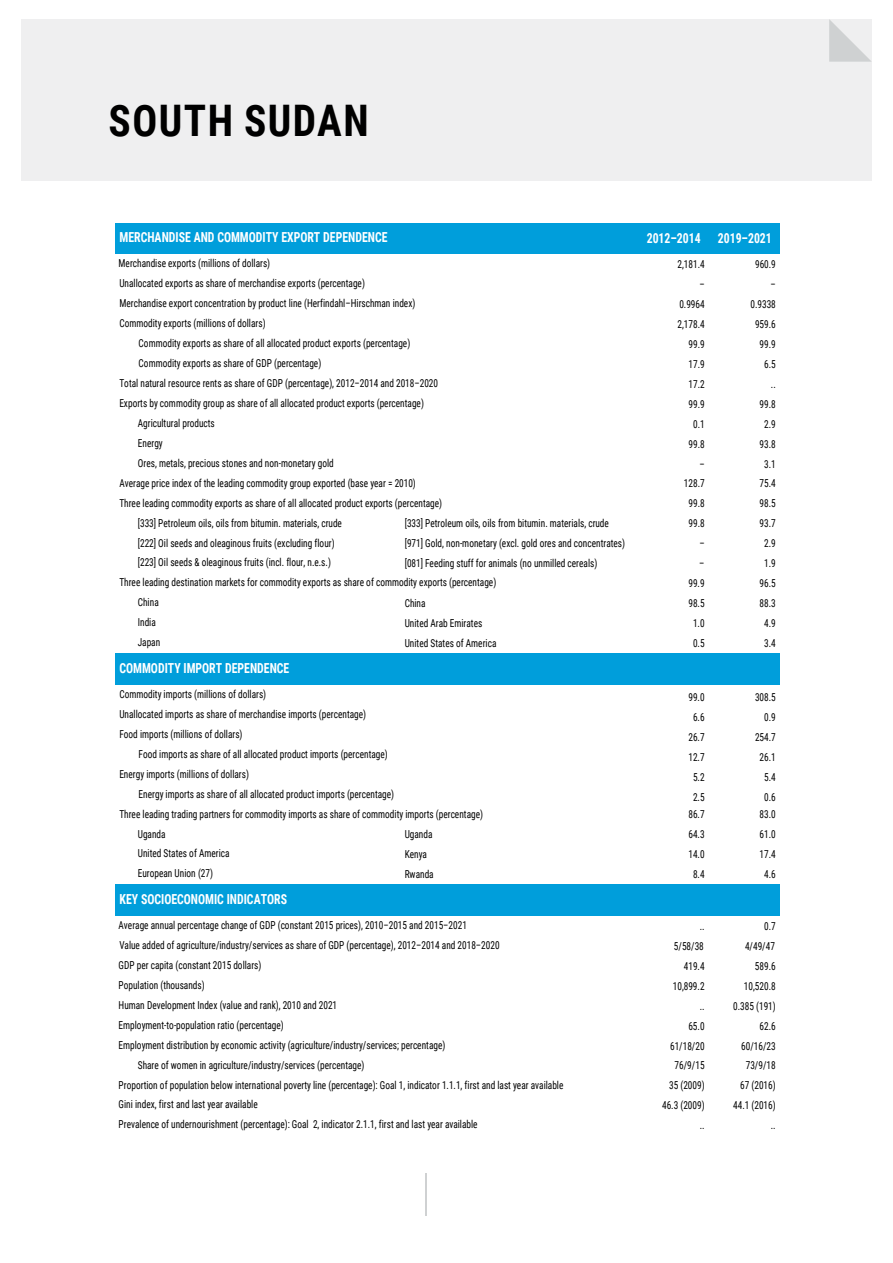
<style>
.page{position:relative;width:893px;height:1263px;background:#fff}
.page>*{position:absolute;margin:0;border:0;box-sizing:border-box;transform-origin:0 0}
.t1{font:700 43.5px "Roboto Condensed";letter-spacing:.035em;color:#000;scale:.95 1}
.t2{font:700 13.8px "Roboto Condensed";color:#fff;scale:.85 1}
.t3{font:10.95px/20px "Roboto Condensed";color:#000;scale:.85 1}
</style>
<div class="page">
<div style="left:425px;top:1174px;width:43px;height:42px;background:linear-gradient(to bottom,#fff,#fff)"></div>
<div style="left:21px;top:19px;width:851px;height:162px;background:#efeff0"></div>
<svg style="left:829px;top:19px;width:42px;height:43px"></svg>
<div style="left:115px;top:223px;width:665px;height:31px;background:#009edb"></div>
<div style="left:115px;top:653px;width:665px;height:32px;background:#009edb"></div>
<div style="left:115px;top:884px;width:665px;height:32px;background:#009edb"></div>
<div style="left:428px;top:1173px;width:44px;height:45px;background:#fff"></div>
<h1 class="t1" style="left:109px;top:90px;width:275px">SOUTH SUDAN</h1>
<p class="t2" style="left:120px;top:228px;width:317px">MERCHANDISE AND COMMODITY EXPORT DEPENDENCE</p>
<p class="t3" style="left:119px;top:253px;width:351px">Merchandise exports (millions of dollars)<br>Unallocated exports as share of merchandise exports (percentage)<br>Merchandise export concentration by product line (Herfindahl–Hirschman index)</p>
<p class="t3" style="left:119px;top:313px;width:174px">Commodity exports (millions of dollars)</p>
<p class="t3" style="left:139px;top:333px;width:321px">Commodity exports as share of all allocated product exports (percentage)</p>
<p class="t3" style="left:139px;top:353px;width:216px">Commodity exports as share of GDP (percentage)</p>
<p class="t3" style="left:119px;top:373px;width:376px">Total natural resource rents as share of GDP (percentage), 2012–2014 and 2018–2020</p>
<p class="t3" style="left:119px;top:393px;width:360px">Exports by commodity group as share of all allocated product exports (percentage)</p>
<p class="t3" style="left:138px;top:413px;width:232px">Agricultural products<br>Energy<br>Ores, metals, precious stones and non-monetary gold</p>
<p class="t3" style="left:119px;top:472px;width:381px">Average price index of the leading commodity group exported (base year = 2010)<br>Three leading commodity exports as share of all allocated product exports (percentage)</p>
<p class="t2" style="left:647px;top:229px;width:149px">2012–2014 2019–2021</p>
<p class="t3" style="left:677px;top:254px;width:33px">2,181.4</p>
<p class="t3" style="left:755px;top:254px;width:26px">960.9</p>
<p class="t3" style="left:699px;top:274px;width:8px">–</p>
<p class="t3" style="left:770px;top:274px;width:8px">–</p>
<p class="t3" style="left:679px;top:294px;width:31px">0.9964</p>
<p class="t3" style="left:750px;top:294px;width:31px">0.9338</p>
<p class="t3" style="left:677px;top:314px;width:33px">2,178.4</p>
<p class="t3" style="left:755px;top:314px;width:26px">959.6</p>
<p class="t3" style="left:688px;top:334px;width:21px">99.9</p>
<p class="t3" style="left:760px;top:334px;width:21px">99.9</p>
<p class="t3" style="left:688px;top:354px;width:21px">17.9</p>
<p class="t3" style="left:764px;top:354px;width:15px">6.5</p>
<p class="t3" style="left:688px;top:373px;width:21px">17.2</p>
<p class="t3" style="left:771px;top:373px;width:7px">..</p>
<p class="t3" style="left:688px;top:393px;width:21px">99.9</p>
<p class="t3" style="left:760px;top:393px;width:21px">99.8</p>
<p class="t3" style="left:693px;top:413px;width:15px">0.1</p>
<p class="t3" style="left:764px;top:413px;width:15px">2.9</p>
<p class="t3" style="left:688px;top:433px;width:21px">99.8</p>
<p class="t3" style="left:760px;top:433px;width:21px">93.8</p>
<p class="t3" style="left:699px;top:453px;width:8px">–</p>
<p class="t3" style="left:764px;top:453px;width:15px">3.1</p>
<p class="t3" style="left:684px;top:473px;width:26px">128.7</p>
<p class="t3" style="left:760px;top:473px;width:21px">75.4</p>
<p class="t3" style="left:688px;top:493px;width:21px">99.8</p>
<p class="t3" style="left:760px;top:493px;width:21px">98.5</p>
<p class="t3" style="left:138px;top:512px;width:242px">[333] Petroleum oils, oils from bitumin. materials, crude [222] Oil seeds and oleaginous fruits (excluding flour) [223] Oil seeds &amp; oleaginous fruits (incl. flour, n.e.s.)</p>
<p class="t3" style="left:138px;top:592px;width:28px">China<br>India<br>Japan</p>
<p class="t3" style="left:405px;top:513px;width:242px">[333] Petroleum oils, oils from bitumin. materials, crude</p>
<p class="t3" style="left:688px;top:513px;width:21px">99.8</p>
<p class="t3" style="left:760px;top:513px;width:21px">93.7</p>
<p class="t3" style="left:405px;top:533px;width:261px">[971] Gold, non-monetary (excl. gold ores and concentrates)</p>
<p class="t3" style="left:699px;top:533px;width:8px">–</p>
<p class="t3" style="left:764px;top:533px;width:15px">2.9</p>
<p class="t3" style="left:405px;top:553px;width:228px">[081] Feeding stuff for animals (no unmilled cereals)</p>
<p class="t3" style="left:699px;top:553px;width:8px">–</p>
<p class="t3" style="left:764px;top:553px;width:15px">1.9</p>
<p class="t3" style="left:688px;top:573px;width:21px">99.9</p>
<p class="t3" style="left:760px;top:573px;width:21px">96.5</p>
<p class="t3" style="left:405px;top:593px;width:26px">China</p>
<p class="t3" style="left:688px;top:593px;width:21px">98.5</p>
<p class="t3" style="left:760px;top:593px;width:21px">88.3</p>
<p class="t3" style="left:405px;top:613px;width:93px">United Arab Emirates</p>
<p class="t3" style="left:693px;top:613px;width:15px">1.0</p>
<p class="t3" style="left:764px;top:613px;width:15px">4.9</p>
<p class="t3" style="left:405px;top:633px;width:109px">United States of America</p>
<p class="t3" style="left:693px;top:633px;width:15px">0.5</p>
<p class="t3" style="left:764px;top:633px;width:15px">3.4</p>
<p class="t3" style="left:119px;top:572px;width:445px">Three leading destination markets for commodity exports as share of commodity exports (percentage)</p>
<p class="t2" style="left:120px;top:658px;width:201px">COMMODITY IMPORT DEPENDENCE</p>
<p class="t3" style="left:119px;top:684px;width:292px">Commodity imports (millions of dollars)<br>Unallocated imports as share of merchandise imports (percentage)</p>
<p class="t3" style="left:688px;top:687px;width:21px">99.0</p>
<p class="t3" style="left:755px;top:687px;width:26px">308.5</p>
<p class="t3" style="left:693px;top:707px;width:15px">6.6</p>
<p class="t3" style="left:764px;top:707px;width:15px">0.9</p>
<p class="t3" style="left:688px;top:727px;width:21px">26.7</p>
<p class="t3" style="left:755px;top:727px;width:26px">254.7</p>
<p class="t3" style="left:688px;top:747px;width:21px">12.7</p>
<p class="t3" style="left:760px;top:747px;width:21px">26.1</p>
<p class="t3" style="left:693px;top:767px;width:15px">5.2</p>
<p class="t3" style="left:764px;top:767px;width:15px">5.4</p>
<p class="t3" style="left:693px;top:787px;width:15px">2.5</p>
<p class="t3" style="left:764px;top:787px;width:15px">0.6</p>
<p class="t3" style="left:688px;top:804px;width:21px">86.7</p>
<p class="t3" style="left:760px;top:804px;width:21px">83.0</p>
<p class="t3" style="left:119px;top:723px;width:146px">Food imports (millions of dollars)</p>
<p class="t3" style="left:139px;top:743px;width:295px">Food imports as share of all allocated product imports (percentage)</p>
<p class="t3" style="left:119px;top:763px;width:154px">Energy imports (millions of dollars)</p>
<p class="t3" style="left:139px;top:783px;width:302px">Energy imports as share of all allocated product imports (percentage)</p>
<p class="t3" style="left:138px;top:823px;width:109px">Uganda<br>United States of America<br>European Union (27)</p>
<p class="t3" style="left:119px;top:803px;width:429px">Three leading trading partners for commodity imports as share of commodity imports (percentage)</p>
<p class="t3" style="left:405px;top:824px;width:34px">Uganda</p>
<p class="t3" style="left:688px;top:824px;width:21px">64.3</p>
<p class="t3" style="left:759px;top:824px;width:21px">61.0</p>
<p class="t3" style="left:405px;top:844px;width:28px">Kenya</p>
<p class="t3" style="left:688px;top:844px;width:21px">14.0</p>
<p class="t3" style="left:759px;top:844px;width:21px">17.4</p>
<p class="t3" style="left:405px;top:864px;width:36px">Rwanda</p>
<p class="t3" style="left:693px;top:864px;width:15px">8.4</p>
<p class="t3" style="left:764px;top:864px;width:15px">4.6</p>
<p class="t2" style="left:120px;top:889px;width:199px">KEY SOCIOECONOMIC INDICATORS</p>
<p class="t3" style="left:119px;top:915px;width:450px">Average annual percentage change of GDP (constant 2015 prices), 2010–2015 and 2015–2021<br>Value added of agriculture/industry/services as share of GDP (percentage), 2012–2014 and 2018–2020<br>GDP per capita (constant 2015 dollars)<br>Population (thousands)</p>
<p class="t3" style="left:119px;top:994px;width:386px">Human Development Index (value and rank), 2010 and 2021<br>Employment-to-population ratio (percentage)<br>Employment distribution by economic activity (agriculture/industry/services; percentage)</p>
<p class="t3" style="left:119px;top:1074px;width:525px">Proportion of population below international poverty line (percentage): Goal 1, indicator 1.1.1, first and last year available<br>Gini index, first and last year available</p>
<p class="t3" style="left:138px;top:1054px;width:268px">Share of women in agriculture/industry/services (percentage)</p>
<p class="t3" style="left:119px;top:1114px;width:424px">Prevalence of undernourishment (percentage): Goal 2, indicator 2.1.1, first and last year available</p>
<p class="t3" style="left:700px;top:915px;width:7px">..</p>
<p class="t3" style="left:764px;top:915px;width:15px">0.7</p>
<p class="t3" style="left:674px;top:935px;width:37px">5/58/38</p>
<p class="t3" style="left:745px;top:935px;width:37px">4/49/47</p>
<p class="t3" style="left:684px;top:955px;width:26px">419.4</p>
<p class="t3" style="left:755px;top:955px;width:26px">589.6</p>
<p class="t3" style="left:673px;top:975px;width:39px">10,899.2</p>
<p class="t3" style="left:744px;top:975px;width:39px">10,520.8</p>
<p class="t3" style="left:700px;top:995px;width:7px">..</p>
<p class="t3" style="left:733px;top:995px;width:51px">0.385 (191)</p>
<p class="t3" style="left:688px;top:1015px;width:21px">65.0</p>
<p class="t3" style="left:759px;top:1015px;width:21px">62.6</p>
<p class="t3" style="left:670px;top:1035px;width:42px">61/18/20</p>
<p class="t3" style="left:741px;top:1035px;width:42px">60/16/23</p>
<p class="t3" style="left:675px;top:1055px;width:37px">76/9/15</p>
<p class="t3" style="left:746px;top:1055px;width:37px">73/9/18</p>
<p class="t3" style="left:669px;top:1075px;width:43px">35 (2009)</p>
<p class="t3" style="left:740px;top:1075px;width:43px">67 (2016)</p>
<p class="t3" style="left:662px;top:1095px;width:51px">46.3 (2009)</p>
<p class="t3" style="left:733px;top:1095px;width:51px">44.1 (2016)</p>
<p class="t3" style="left:700px;top:1115px;width:7px">..</p>
<p class="t3" style="left:771px;top:1115px;width:7px">..</p>
</div>
